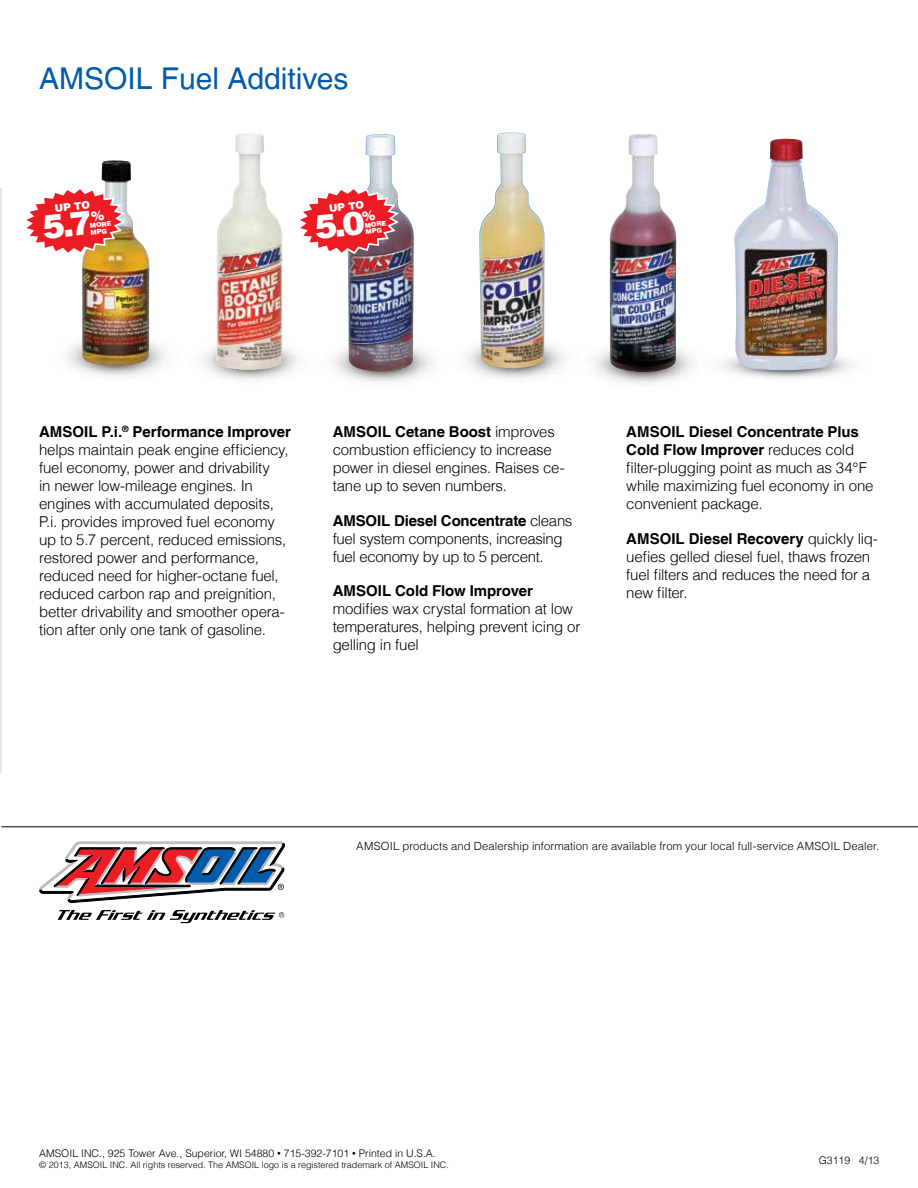
<style>
.page{position:relative;width:918px;height:1188px;background:#fff}
.page>*{position:absolute;margin:0;border:0;box-sizing:border-box;transform-origin:0 0}
.t1{font:30px "Helvetica LT";color:#005baa}
.t2{font:300 15px/18px "Helvetica LT";letter-spacing:-.015em;color:#000}
.t3{font:700 15px "Helvetica LT";letter-spacing:-.005em;color:#000}
.t4{font:300 11.25px "Helvetica LT";letter-spacing:.01em;color:#000}
.t5{font:300 10.5px "Helvetica LT";color:#000}
.t6{font:900 10.35px "Helvetica LT";color:#fff}
.t7{font:300 9px "Helvetica LT";color:#000}
.t8{font:900 6.6px/6.6px "Helvetica LT";color:#fff}
.s1{font-weight:700}
.s2{font-size:7.5px}
</style>
<div class="page">
<hr style="left:0;top:189px;width:1px;height:584px;background:#e6e7e8">
<svg style="left:39px;top:842px;width:246px;height:81px"></svg>
<hr style="left:1px;top:826px;width:917px;height:1px;background:#000">
<img style="left:216px;top:133px;width:66px;height:237px">
<img style="left:734px;top:139px;width:105px;height:231px">
<img style="left:348px;top:134px;width:66px;height:239px">
<img style="left:479px;top:133px;width:66px;height:236px">
<img style="left:610px;top:134px;width:66px;height:197px">
<img style="left:594px;top:331px;width:113px;height:53px">
<img style="left:82px;top:160px;width:68px;height:206px">
<svg style="left:26px;top:186px;width:101px;height:70px"></svg>
<svg style="left:300px;top:186px;width:101px;height:70px"></svg>
<h1 class="t1" style="left:39px;top:61px;width:311px">AMSOIL Fuel Additives</h1>
<p class="t6" style="left:54px;top:202px;width:37px;rotate:-6deg">UP TO</p>
<p class="t8" style="left:90px;top:222px;width:23px;rotate:-6deg">MORE<br>MPG</p>
<p class="t6" style="left:328px;top:201px;width:37px;rotate:-6deg">UP TO</p>
<p class="t8" style="left:364px;top:222px;width:23px;rotate:-6deg">MORE<br>MPG</p>
<p class="t2" style="left:39px;top:423px;width:253px"><span class="s1">AMSOIL P.i.</span><sup>®</sup> <span class="s1">Performance Improver </span>helps maintain peak engine efficiency, fuel economy, power and drivability<br>in newer low-mileage engines. In engines with accumulated deposits, P.i. provides improved fuel economy up to 5.7 percent, reduced emissions, restored power and performance, reduced need for higher-octane fuel, reduced carbon rap and preignition, better drivability and smoother opera&shy;tion after only one tank of gasoline.</p>
<p class="t2" style="left:333px;top:423px;width:234px"><span class="s1">AMSOIL Cetane Boost</span> improves combustion efficiency to increase power in diesel engines. Raises ce&shy;tane up to seven numbers.</p>
<p class="t2" style="left:333px;top:511px;width:241px"><span class="s1">AMSOIL Diesel Concentrate</span> cleans fuel system components, increasing fuel economy by up to 5 percent.</p>
<p class="t3" style="left:333px;top:582px;width:202px">AMSOIL Cold Flow Improver</p>
<p class="t2" style="left:333px;top:600px;width:249px">modifies wax crystal formation at low temperatures, helping prevent icing or gelling in fuel</p>
<p class="t2" style="left:626px;top:423px;width:249px"><span class="s1">AMSOIL Diesel Concentrate Plus<br>Cold Flow Improver</span> reduces cold filter-plugging point as much as 34°F while maximizing fuel economy in one convenient package.</p>
<p class="t2" style="left:626px;top:529px;width:253px"><span class="s1">AMSOIL Diesel Recovery</span> quickly liq&shy;uefies gelled diesel fuel, thaws frozen fuel filters and reduces the need for a new filter.</p>
<p class="t4" style="left:356px;top:839px;width:525px">AMSOIL products and Dealership information are available from your local full-service AMSOIL Dealer.</p>
<p class="t5" style="left:39px;top:1147px;width:398px">AMSOIL INC., 925 Tower Ave., Superior, WI 54880 <span class="s2">•</span> 715-392-7101 <span class="s2">•</span> Printed in U.S.A.</p>
<p class="t7" style="left:39px;top:1159px;width:411px">© 2013, AMSOIL INC. All rights reserved. The AMSOIL logo is a registered trademark of AMSOIL INC.</p>
<p class="t5" style="left:819px;top:1153px;width:62px">G3119 4/13</p>
</div>
